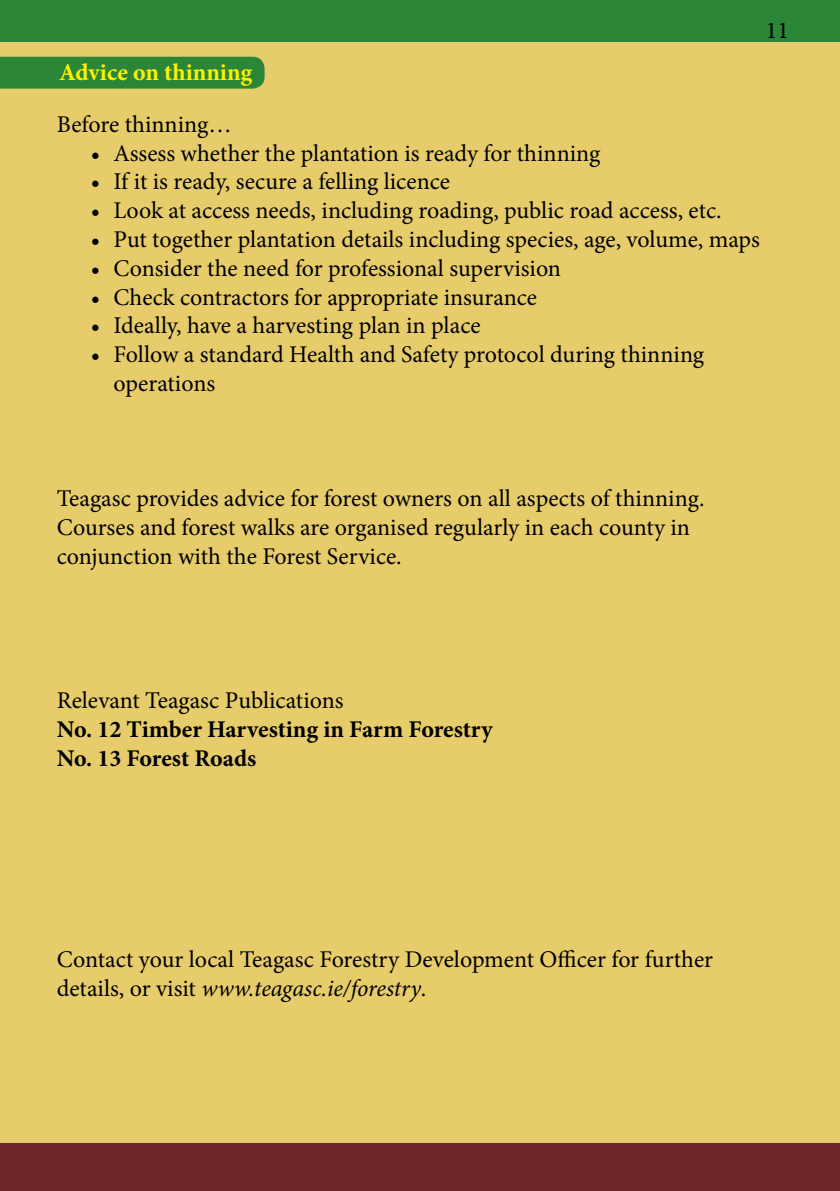
<style>
.page{position:relative;width:840px;height:1191px;background:#fff}
.page>*{position:absolute;margin:0;border:0;box-sizing:border-box;transform-origin:0 0}
.t1{font:24px/28.8px "Minion Pro";color:#000}
.t2{font:700 24px/28.8px "Minion Pro";color:#000}
.t3{font:700 24px "Minion Pro";color:#fff200}
.s1{font-style:italic}
</style>
<div class="page">
<div style="left:0;top:17px;width:839px;height:1154px;background:#e7cc6c"></div>
<div style="left:0;top:0;width:839px;height:42px;background:#2c8637"></div>
<div style="left:0;top:1143px;width:839px;height:48px;background:#702628"></div>
<div style="left:0;top:57px;width:264px;height:32px;background:#2c8637"></div>
<p class="t3" style="left:59px;top:56px;width:195px">Advice on thinning</p>
<p class="t1" style="left:765px;top:16px;width:25px">11</p>
<p class="t1" style="left:57px;top:110px;width:176px">Before thinning…</p>
<p class="t1" style="left:91px;top:139px;width:511px">• Assess whether the plantation is ready for thinning</p>
<p class="t1" style="left:91px;top:167px;width:360px">• If it is ready, secure a felling licence</p>
<p class="t1" style="left:91px;top:196px;width:632px">• Look at access needs, including roading, public road access, etc.</p>
<p class="t1" style="left:91px;top:225px;width:670px">• Put together plantation details including species, age, volume, maps</p>
<p class="t1" style="left:91px;top:254px;width:471px">• Consider the need for professional supervision</p>
<p class="t1" style="left:91px;top:283px;width:447px">• Check contractors for appropriate insurance</p>
<p class="t1" style="left:91px;top:311px;width:391px">• Ideally, have a harvesting plan in place</p>
<p class="t1" style="left:113px;top:340px;width:592px;text-indent:-23px">• Follow a standard Health and Safety protocol during thinning operations</p>
<p class="t1" style="left:57px;top:484px;width:649px">Teagasc provides advice for forest owners on all aspects of thinning.<br>Courses and forest walks are organised regularly in each county in conjunction with the Forest Service.</p>
<p class="t1" style="left:57px;top:686px;width:288px">Relevant Teagasc Publications</p>
<p class="t2" style="left:57px;top:714px;width:437px">No. 12 Timber Harvesting in Farm Forestry<br>No. 13 Forest Roads</p>
<p class="t1" style="left:57px;top:945px;width:657px">Contact your local Teagasc Forestry Development Officer for further details, or visit <span class="s1">www.teagasc.ie/forestry</span>.</p>
</div>
